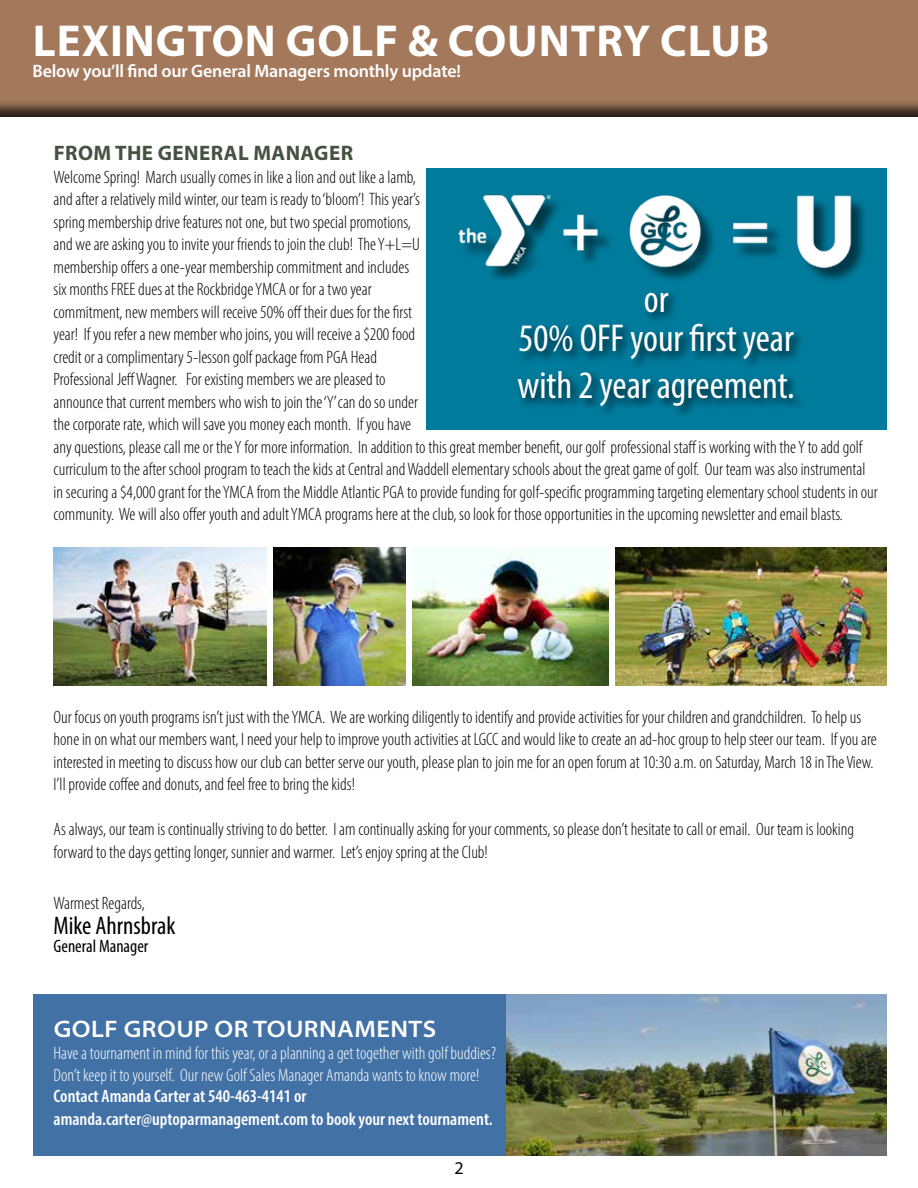
<style>
.page{position:relative;width:918px;height:1188px;background:#fff}
.page>*{position:absolute;margin:0;border:0;box-sizing:border-box;transform-origin:0 0}
.t1{font:700 45px "Myriad Pro";letter-spacing:.02em;color:#fff}
.t2{font:condensed 39px/39.5px "Myriad Pro";color:#fff;text-align:center}
.t3{font:condensed 25.5px "Myriad Pro";color:#000}
.t4{font:600 semi-expanded 24px "Myriad Pro";letter-spacing:.02em;color:#fff}
.t5{font:700 21px "Myriad Pro";letter-spacing:.02em;color:#455141}
.t6{font:300 condensed 18px/22.5px "Myriad Pro";color:#000}
.t7{font:300 condensed 18px/21.6px "Myriad Pro";color:#fff}
.t8{font:600 condensed 18px/22.5px "Myriad Pro";color:#fff}
.t9{font:600 18px "Myriad Pro";letter-spacing:-.01em;color:#fff}
.t10{font:condensed 18px "Myriad Pro";color:#000}
.t11{font:18px "Myriad Pro";color:#000}
</style>
<div class="page">
<img style="left:274px;top:548px;width:131px;height:137px">
<img style="left:54px;top:547px;width:212px;height:138px">
<img style="left:615px;top:548px;width:271px;height:137px">
<img style="left:412px;top:548px;width:197px;height:137px">
<div style="left:426px;top:168px;width:460px;height:262px;background:#007b9c"></div>
<div style="left:461px;top:197px;width:407px;height:87px;background:#000;opacity:.55"></div>
<img style="left:458px;top:194px;width:410px;height:76px">
<div style="left:515px;top:290px;width:291px;height:128px;background:#000;opacity:.75"></div>
<div style="left:0;top:0;width:918px;height:117px;background:#000;opacity:.75"></div>
<div style="left:33px;top:994px;width:474px;height:162px;background:#4271a5"></div>
<img style="left:507px;top:994px;width:379px;height:162px">
<h1 class="t1" style="left:33px;top:11px;width:738px">LEXINGTON GOLF &amp; COUNTRY CLUB</h1>
<p class="t9" style="left:32px;top:60px;width:430px">Below you’ll find our General Managers monthly update!</p>
<p class="t5" style="left:54px;top:140px;width:301px">FROM THE GENERAL MANAGER</p>
<p class="t6" style="left:54px;top:166px;width:826px">Welcome Spring! March usually comes in like a lion and out like a lamb,<br>and after a relatively mild winter, our team is ready to ‘bloom’! This year’s<br>spring membership drive features not one, but two special promotions,<br>and we are asking you to invite your friends to join the club! The Y+L=U<br>membership offers a one-year membership commitment and includes<br>six months FREE dues at the Rockbridge YMCA or for a two year<br>commitment, new members will receive 50% off their dues for the first<br>year! If you refer a new member who joins, you will receive a $200 food<br>credit or a complimentary 5-lesson golf package from PGA Head<br>Professional Jeff Wagner. For existing members we are pleased to<br>announce that current members who wish to join the ‘Y’ can do so under<br>the corporate rate, which will save you money each month. If you have<br>any questions, please call me or the Y for more information. In addition to this great member benefit, our golf professional staff is working with the Y to add golf curriculum to the after school program to teach the kids at Central and Waddell elementary schools about the great game of golf. Our team was also instrumental in securing a $4,000 grant for the YMCA from the Middle Atlantic PGA to provide funding for golf-specific programming targeting elementary school students in our community. We will also offer youth and adult YMCA programs here at the club, so look for those opportunities in the upcoming newsletter and email blasts.</p>
<h2 class="t2" style="left:518px;top:279px;width:277px">or<br>50% OFF your first year</h2>
<h2 class="t2" style="left:517px;top:365px;width:279px">with 2 year agreement.</h2>
<p class="t6" style="left:54px;top:706px;width:825px">Our focus on youth programs isn’t just with the YMCA. We are working diligently to identify and provide activities for your children and grandchildren. To help us hone in on what our members want, I need your help to improve youth activities at LGCC and would like to create an ad-hoc group to help steer our team. If you are interested in meeting to discuss how our club can better serve our youth, please plan to join me for an open forum at 10:30 a.m. on Saturday, March 18 in The View.<br>I’ll provide coffee and donuts, and feel free to bring the kids!</p>
<p class="t6" style="left:54px;top:818px;width:802px">As always, our team is continually striving to do better. I am continually asking for your comments, so please don’t hesitate to call or email. Our team is looking forward to the days getting longer, sunnier and warmer. Let’s enjoy spring at the Club!</p>
<p class="t6" style="left:54px;top:892px;width:93px">Warmest Regards,</p>
<h3 class="t3" style="left:54px;top:911px;width:123px">Mike Ahrnsbrak</h3>
<p class="t10" style="left:54px;top:936px;width:96px">General Manager</p>
<h3 class="t4" style="left:54px;top:1014px;width:384px">GOLF GROUP OR TOURNAMENTS</h3>
<p class="t7" style="left:54px;top:1042px;width:444px">Have a tournament in mind for this year, or a planning a get together with golf buddies?<br>Don’t keep it to yourself. Our new Golf Sales Manager Amanda wants to know more!</p>
<p class="t8" style="left:54px;top:1085px;width:441px">Contact Amanda Carter at 540-463-4141 or amanda.carter@uptoparmanagement.com to book your next tournament.</p>
<p class="t11" style="left:454px;top:1157px;width:11px">2</p>
</div>
